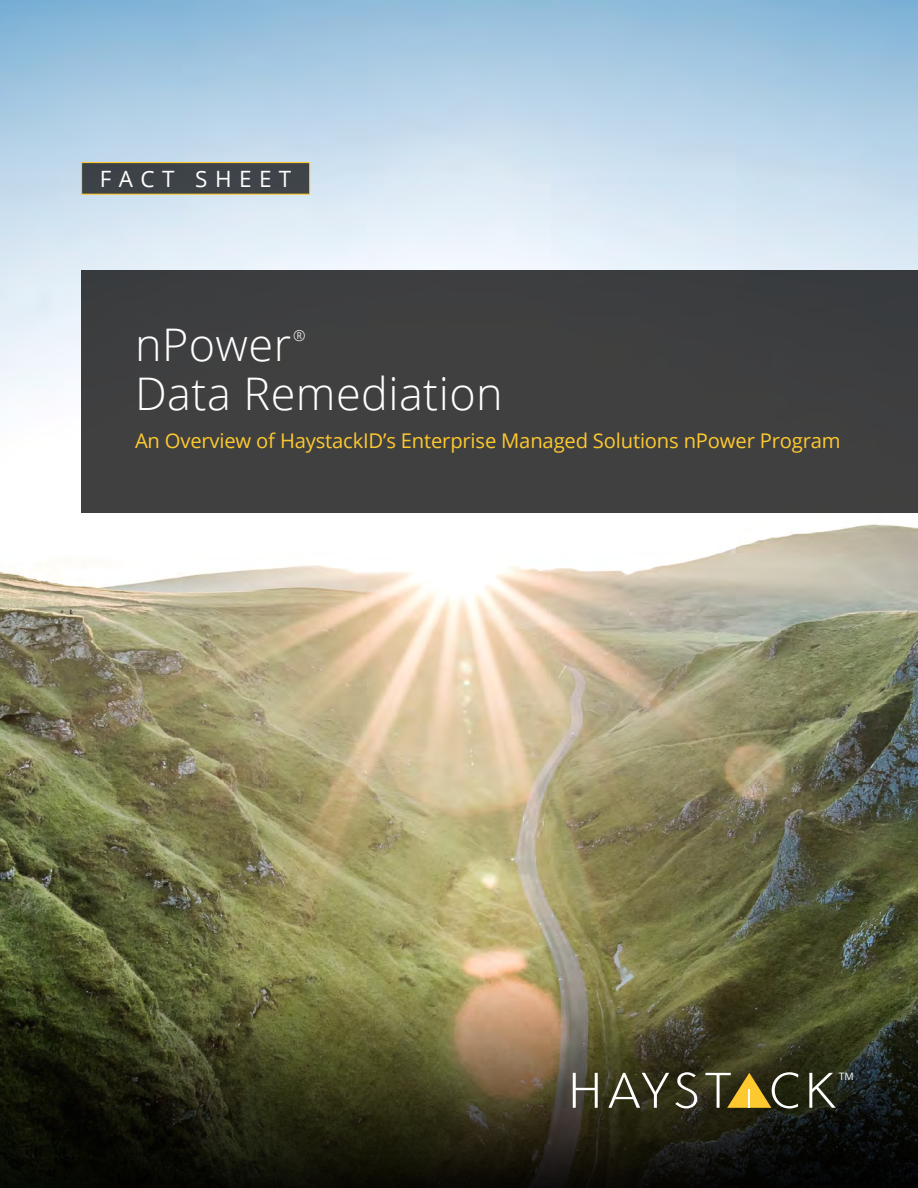
<style>
.page{position:relative;width:918px;height:1188px;background:#fff}
.page>*{position:absolute;margin:0;border:0;box-sizing:border-box;transform-origin:0 0}
.t1{font:300 45px "Open Sans";letter-spacing:.01em;color:#fff}
.t2{font:22.5px "Open Sans";letter-spacing:.33em;color:#fff}
.t3{font:20.25px "Open Sans";letter-spacing:-.01em;color:#fdc82f}
.t4{font:300 15px "Open Sans";color:#fff}
.t5{font:10.35px "Open Sans";color:#fff}
</style>
<div class="page">
<img style="left:0;top:0;width:918px;height:974px">
<div style="left:81px;top:270px;width:837px;height:243px;background:#404040"></div>
<div style="left:82px;top:163px;width:228px;height:31px;background:#3d4348"></div>
<div style="left:81px;top:162px;width:229px;height:33px;border:1px solid #fdc82f"></div>
<svg style="left:0;top:974px;width:918px;height:214px;background:#3a3921"></svg>
<svg style="left:573px;top:1073px;width:25px;height:35px"></svg>
<svg style="left:608px;top:1073px;width:61px;height:35px;background:#595844"></svg>
<svg style="left:675px;top:1072px;width:22px;height:36px"></svg>
<svg style="left:705px;top:1072px;width:93px;height:36px;background:#6f6433"></svg>
<svg style="left:809px;top:1073px;width:27px;height:35px"></svg>
<p class="t2" style="left:100px;top:163px;width:193px">FACT SHEET</p>
<h1 class="t1" style="left:135px;top:313px;width:158px">nPower</h1>
<p class="t4" style="left:293px;top:325px;width:14px">®</p>
<h1 class="t1" style="left:135px;top:363px;width:369px">Data Remediation</h1>
<p class="t3" style="left:135px;top:426px;width:707px">An Overview of HaystackID’s Enterprise Managed Solutions nPower Program</p>
<p class="t5" style="left:839px;top:1069px;width:17px">TM</p>
</div>
